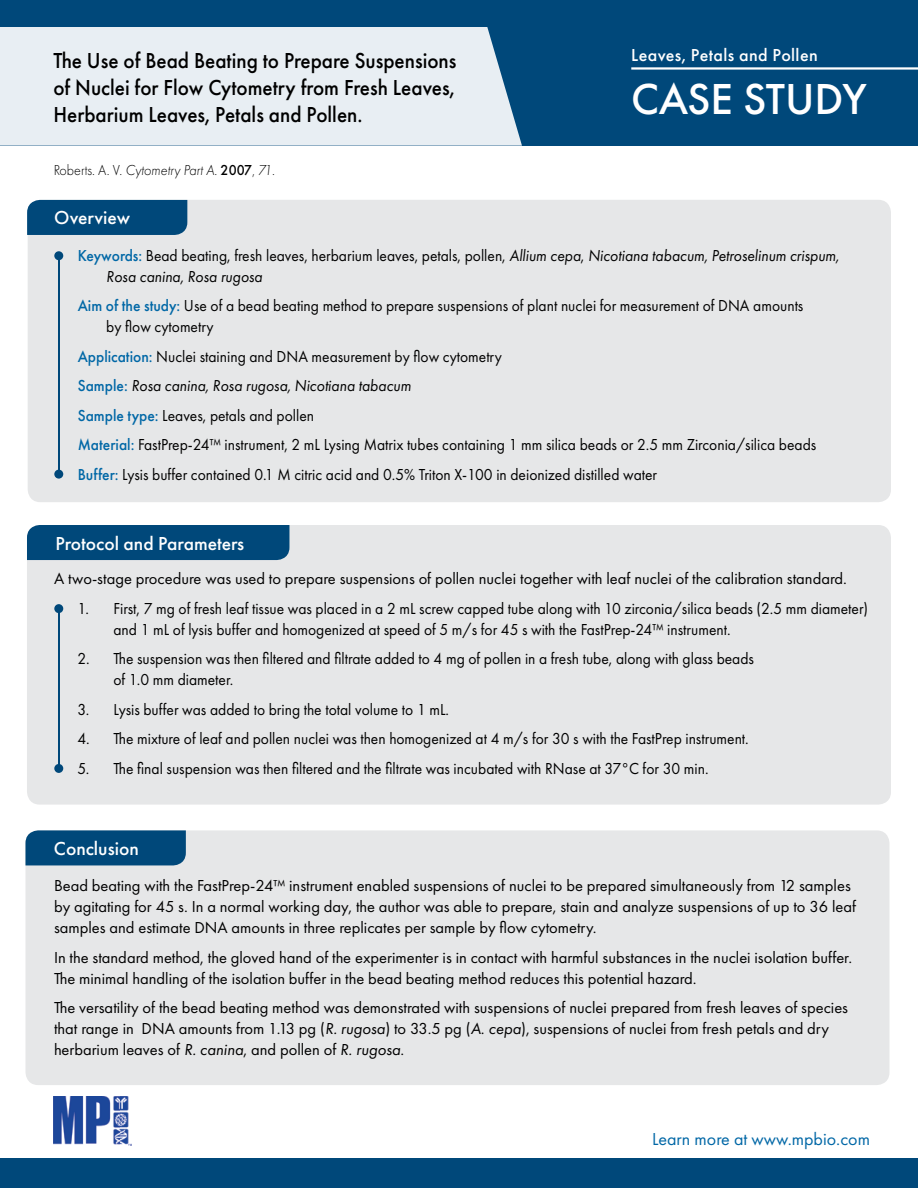
<style>
.page{position:relative;width:918px;height:1188px;background:#fff}
.page>*{position:absolute;margin:0;border:0;box-sizing:border-box;transform-origin:0 0}
.t1{font:500 45px "Futura PT";letter-spacing:-.01em;color:#fff}
.t2{font:500 22.5px/27px "Futura PT";color:#000;text-align:justify;scale:.94 1}
.t3{font:500 19.5px "Futura PT";color:#fff}
.t4{font:18px "Futura PT";color:#0067a6}
.t5{font:500 18px "Futura PT";letter-spacing:.02em;color:#fff}
.t6{font:16.5px/29.5px "Futura PT";color:#000;scale:.94 1}
.t7{font:16.5px/21px "Futura PT";color:#000}
.t8{font:italic 16.5px/21px "Futura PT";color:#000;scale:.94 1}
.t9{font:italic 300 15px "Futura PT";color:#000;scale:.94 1}
.s1{font-style:normal}
.s2{font-weight:500;font-style:normal}
.s3{font-weight:500;font-style:normal;color:#0067a6}
.s4{font-weight:500;color:#0067a6}
.s5{font-style:italic}
</style>
<div class="page">
<div style="left:0;top:1159px;width:918px;height:29px;background:#00487a"></div>
<div style="left:0;top:0;width:918px;height:145px;background:#00487a"></div>
<hr style="left:631px;top:67px;width:287px;height:3px;background:#fff">
<div style="left:0;top:27px;width:522px;height:119px;background:#e8eef3"></div>
<div style="left:28px;top:200px;width:863px;height:302px;background:#e6e7e8;border-radius:13px"></div>
<div style="left:27px;top:200px;width:160px;height:35px;background:#00487a"></div>
<div style="left:54px;top:251px;width:9px;height:9px;background:#00487a;border-radius:50%"></div>
<div style="left:54px;top:470px;width:9px;height:9px;background:#00487a;border-radius:50%"></div>
<hr style="left:58px;top:257px;width:2px;height:214px;background:#00487a">
<div style="left:27px;top:525px;width:864px;height:280px;background:#e6e7e8;border-radius:13px"></div>
<div style="left:27px;top:525px;width:262px;height:35px;background:#00487a"></div>
<div style="left:54px;top:604px;width:9px;height:9px;background:#00487a;border-radius:50%"></div>
<div style="left:54px;top:764px;width:9px;height:9px;background:#00487a;border-radius:50%"></div>
<hr style="left:58px;top:608px;width:2px;height:162px;background:#00487a">
<div style="left:25px;top:830px;width:864px;height:255px;background:#e6e7e8;border-radius:13px"></div>
<div style="left:25px;top:830px;width:161px;height:35px;background:#00487a"></div>
<img style="left:54px;top:1096px;width:78px;height:50px">
<h2 class="t2" style="left:53px;top:47px;width:430px">The Use of Bead Beating to Prepare Suspensions of Nuclei for Flow Cytometry from Fresh Leaves, Herbarium Leaves, Petals and Pollen.</h2>
<p class="t9" style="left:54px;top:161px;width:237px"><span class="s1">Roberts. A. V.</span> Cytometry Part A<span class="s1">.</span> <span class="s2">2007</span><span class="s1">,</span> 71<span class="s1">.</span></p>
<p class="t3" style="left:54px;top:206px;width:77px">Overview</p>
<p class="t5" style="left:631px;top:44px;width:188px">Leaves, Petals and Pollen</p>
<h1 class="t1" style="left:631px;top:72px;width:237px">CASE STUDY</h1>
<p class="t8" style="left:106px;top:245px;width:781px;text-indent:-29px"><span class="s3">Keywords:</span> <span class="s1">Bead beating, fresh leaves, herbarium leaves, petals, pollen,</span> Allium cepa<span class="s1">,</span> Nicotiana tabacum, Petroselinum crispum,<br>Rosa canina, Rosa rugosa</p>
<p class="t6" style="left:106px;top:295px;width:743px;line-height:21px;text-indent:-29px"><span class="s4">Aim of the study:</span> Use of a bead beating method to prepare suspensions of plant nuclei for measurement of DNA amounts by flow cytometry</p>
<p class="t6" style="left:78px;top:341px;width:787px"><span class="s4">Application:</span> Nuclei staining and DNA measurement by flow cytometry<br><span class="s4">Sample:</span> <span class="s5">Rosa canina, Rosa rugosa, Nicotiana tabacum<br></span><span class="s4">Sample type:</span> Leaves, petals and pollen<br><span class="s4">Material:</span> FastPrep-24™ instrument, 2 mL Lysing Matrix tubes containing 1 mm silica beads or 2.5 mm Zirconia/silica beads <span class="s4">Buffer:</span> Lysis buffer contained 0.1 M citric acid and 0.5% Triton X-100 in deionized distilled water</p>
<p class="t3" style="left:55px;top:531px;width:190px">Protocol and Parameters</p>
<p class="t7" style="left:54px;top:568px;width:795px">A two-stage procedure was used to prepare suspensions of pollen nuclei together with leaf nuclei of the calibration standard.</p>
<p class="t6" style="left:113px;top:598px;width:804px;line-height:21px;text-indent:-36px">1. First, 7 mg of fresh leaf tissue was placed in a 2 mL screw capped tube along with 10 zirconia/silica beads (2.5 mm diameter) and 1 mL of lysis buffer and homogenized at speed of 5 m/s for 45 s with the FastPrep-24™ instrument.</p>
<p class="t6" style="left:113px;top:648px;width:683px;line-height:21px;text-indent:-36px">2. The suspension was then filtered and filtrate added to 4 mg of pollen in a fresh tube, along with glass beads of 1.0 mm diameter.</p>
<p class="t6" style="left:77px;top:694px;width:397px">3. Lysis buffer was added to bring the total volume to 1 mL.</p>
<p class="t6" style="left:77px;top:724px;width:716px">4. The mixture of leaf and pollen nuclei was then homogenized at 4 m/s for 30 s with the FastPrep instrument.</p>
<p class="t6" style="left:77px;top:753px;width:673px">5. The final suspension was then filtered and the filtrate was incubated with RNase at 37°C for 30 min.</p>
<p class="t3" style="left:54px;top:837px;width:86px">Conclusion</p>
<p class="t7" style="left:54px;top:875px;width:804px">Bead beating with the FastPrep-24™ instrument enabled suspensions of nuclei to be prepared simultaneously from 12 samples by agitating for 45 s. In a normal working day, the author was able to prepare, stain and analyze suspensions of up to 36 leaf samples and estimate DNA amounts in three replicates per sample by flow cytometry.</p>
<p class="t7" style="left:54px;top:947px;width:800px">In the standard method, the gloved hand of the experimenter is in contact with harmful substances in the nuclei isolation buffer.<br>The minimal handling of the isolation buffer in the bead beating method reduces this potential hazard.</p>
<p class="t7" style="left:54px;top:997px;width:796px">The versatility of the bead beating method was demonstrated with suspensions of nuclei prepared from fresh leaves of species that range in DNA amounts from 1.13 pg (<span class="s5">R. rugosa</span>) to 33.5 pg (<span class="s5">A. cepa</span>), suspensions of nuclei from fresh petals and dry herbarium leaves of <span class="s5">R. canina</span>, and pollen of <span class="s5">R. rugosa</span>.</p>
<p class="t4" style="left:652px;top:1128px;width:219px">Learn more at www.mpbio.com</p>
</div>
